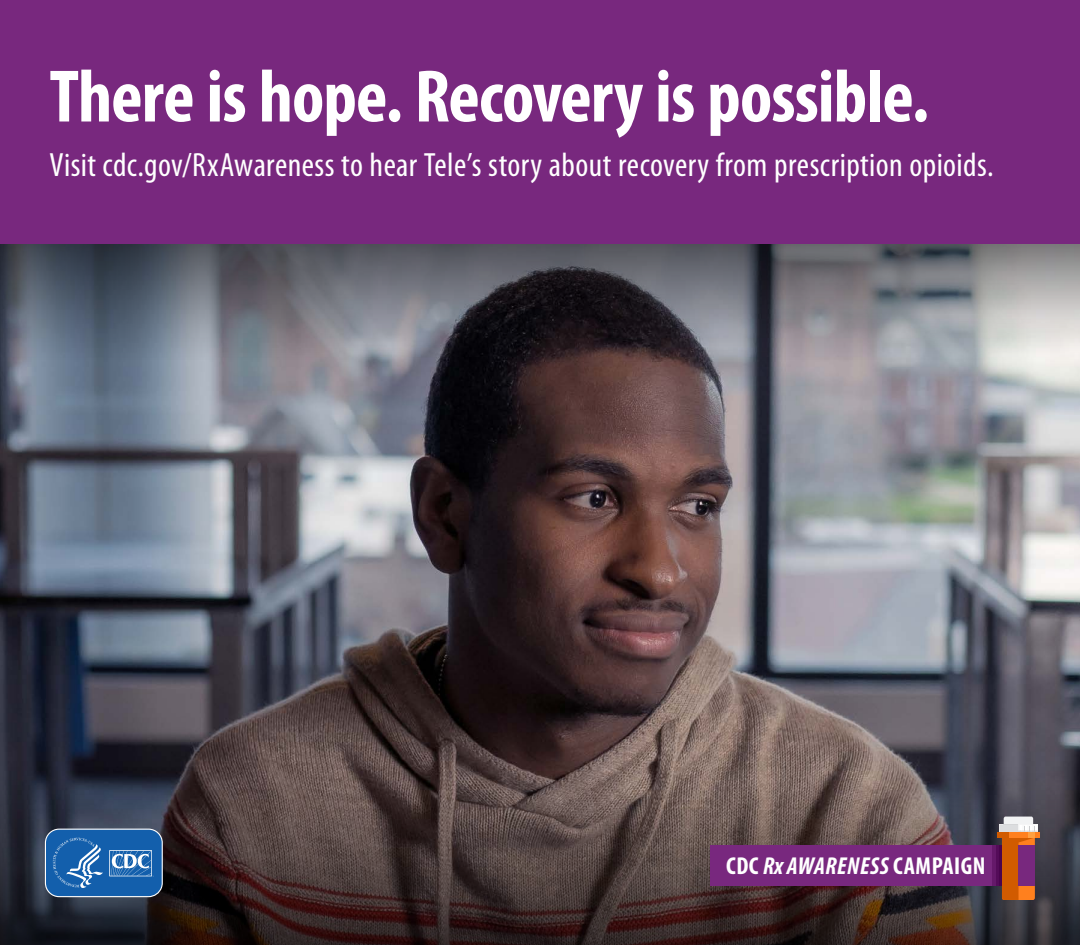
<style>
.page{position:relative;width:1080px;height:945px;background:#fff}
.page>*{position:absolute;margin:0;border:0;box-sizing:border-box;transform-origin:0 0}
.t1{font:700 condensed 75px "Myriad Pro";letter-spacing:-.015em;color:#fff}
.t2{font:condensed 33.75px "Myriad Pro";letter-spacing:.01em;color:#fff}
.t3{font:700 condensed 24.5px "Myriad Pro";letter-spacing:.02em;color:#fff}
.s1{font-style:italic}
</style>
<div class="page">
<img style="left:0;top:360px;width:1080px;height:407px">
<svg style="left:0;top:767px;width:1080px;height:178px;background:#46393a"></svg>
<svg style="left:0;top:244px;width:1080px;height:116px;background:#686a72"></svg>
<div style="left:0;top:0;width:1080px;height:244px;background:#78287e"></div>
<svg style="left:44px;top:828px;width:119px;height:70px;background:#3673b2"></svg>
<div style="left:711px;top:846px;width:296px;height:40px;background:#78287e"></div>
<div style="left:997px;top:832px;width:43px;height:6px;background:#ff801e"></div>
<div style="left:997px;top:832px;width:11px;height:6px;background:#d15b00"></div>
<svg style="left:999px;top:817px;width:39px;height:83px"></svg>
<div style="left:992px;top:846px;width:10px;height:40px;background:#65196a"></div>
<div style="left:996px;top:846px;width:6px;height:40px;background:#540c59"></div>
<hr style="left:999px;top:846px;width:3px;height:40px;background:#49044e">
<h1 class="t1" style="left:49px;top:50px;width:881px">There is hope. Recovery is possible.</h1>
<h2 class="t2" style="left:49px;top:145px;width:946px">Visit cdc.gov/RxAwareness to hear Tele’s story about recovery from prescription opioids.</h2>
<p class="t3" style="left:726px;top:850px;width:261px">CDC <span class="s1">Rx AWARENESS</span> CAMPAIGN</p>
</div>
